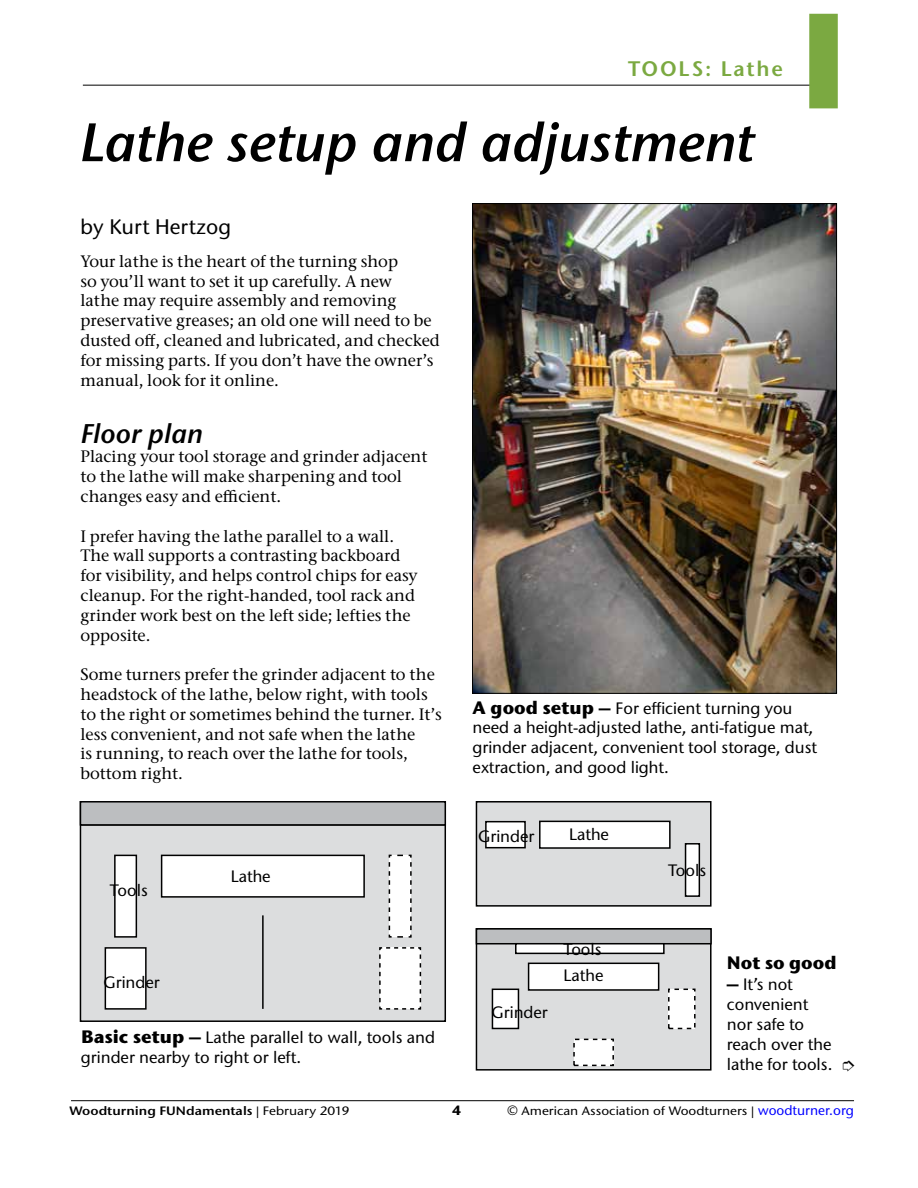
<style>
.page{position:relative;width:918px;height:1188px;background:#fff}
.page>*{position:absolute;margin:0;border:0;box-sizing:border-box;transform-origin:0 0}
.t1{font:italic 600 54px "Stone Sans ITC Pro";color:#000}
.t2{font:italic 600 27px "Stone Sans ITC Pro";color:#000}
.t3{font:500 21px "Stone Sans ITC Pro";color:#000}
.t4{font:600 21px "Stone Sans ITC Pro";letter-spacing:.09em;color:#7ba941}
.t5{font:700 18px "Stone Sans ITC Pro";letter-spacing:.005em;color:#000}
.t6{font:500 16.5px/19.8px "Stone Serif ITC Pro";color:#000}
.t7{font:500 16.5px/19.8px "Stone Sans ITC Pro";color:#000}
.t8{font:700 13.5px "Stone Sans ITC Pro";color:#000}
.t9{font:500 12.15px "Stone Sans ITC Pro";color:#000;scale:1.11 1}
.t10{font:600 12.15px "Stone Sans ITC Pro";color:#000;scale:1.11 1}
.s1{font-weight:700;font-size:18px}
.s2{font-weight:500}
.s3{font-size:13.5px}
.s4{font-size:13.5px;color:#00f}
</style>
<div class="page">
<hr style="left:83px;top:85px;width:728px;height:1px;background:#000">
<div style="left:809px;top:14px;width:29px;height:94px;background:#7ba941;border:2px solid #7ba941"></div>
<hr style="left:71px;top:1100px;width:783px;height:1px;background:#000">
<img style="left:474px;top:205px;width:361px;height:487px">
<div style="left:476px;top:929px;width:235px;height:141px;background:#dcddde"></div>
<div style="left:476px;top:928px;width:236px;height:143px;border:2px solid #000"></div>
<div style="left:476px;top:929px;width:235px;height:15px;background:#bcbec0"></div>
<div style="left:476px;top:928px;width:236px;height:16px;border:2px solid #000"></div>
<div style="left:80px;top:802px;width:365px;height:219px;background:#dcddde"></div>
<div style="left:80px;top:801px;width:366px;height:221px;border:2px solid #000"></div>
<div style="left:476px;top:802px;width:235px;height:104px;background:#dcddde"></div>
<div style="left:476px;top:801px;width:236px;height:106px;border:2px solid #000"></div>
<div style="left:162px;top:855px;width:202px;height:42px;background:#fff"></div>
<div style="left:161px;top:855px;width:204px;height:43px;border:2px solid #000"></div>
<div style="left:115px;top:855px;width:21px;height:82px;background:#fff"></div>
<div style="left:114px;top:855px;width:23px;height:83px;border:2px solid #000"></div>
<div style="left:105px;top:948px;width:41px;height:61px;background:#fff"></div>
<div style="left:105px;top:947px;width:42px;height:63px;border:2px solid #000"></div>
<svg style="left:388px;top:854px;width:24px;height:84px;background:#e8e8e8"></svg>
<svg style="left:379px;top:947px;width:43px;height:63px;background:#eee"></svg>
<hr style="left:262px;top:915px;width:2px;height:94px;background:#000">
<div style="left:529px;top:963px;width:130px;height:27px;background:#fff"></div>
<div style="left:528px;top:963px;width:131px;height:28px;border:2px solid #000"></div>
<div style="left:492px;top:989px;width:26px;height:39px;background:#fff"></div>
<div style="left:492px;top:989px;width:27px;height:40px;border:2px solid #000"></div>
<div style="left:669px;top:989px;width:26px;height:39px;background:#fff"></div>
<div style="left:668px;top:989px;width:28px;height:40px;border:2px dashed #000"></div>
<div style="left:574px;top:1039px;width:39px;height:26px;background:#fff"></div>
<div style="left:573px;top:1039px;width:41px;height:27px;border:2px dashed #000"></div>
<div style="left:540px;top:821px;width:130px;height:27px;background:#fff"></div>
<div style="left:539px;top:821px;width:132px;height:28px;border:2px solid #000"></div>
<div style="left:686px;top:844px;width:13px;height:52px;background:#fff"></div>
<div style="left:685px;top:843px;width:15px;height:54px;border:2px solid #000"></div>
<div style="left:486px;top:822px;width:39px;height:26px;background:#fff"></div>
<div style="left:485px;top:821px;width:41px;height:27px;border:2px solid #000"></div>
<div style="left:80px;top:802px;width:365px;height:23px;background:#bcbec0"></div>
<div style="left:80px;top:801px;width:366px;height:25px;border:2px solid #000"></div>
<div style="left:516px;top:944px;width:148px;height:9px;background:#fff"></div>
<div style="left:515px;top:943px;width:150px;height:11px;border:2px solid #000"></div>
<p class="t4" style="left:628px;top:55px;width:157px">TOOLS: Lathe</p>
<h1 class="t1" style="left:79px;top:110px;width:676px">Lathe setup and adjustment</h1>
<p class="t3" style="left:80px;top:213px;width:152px">by Kurt Hertzog</p>
<p class="t6" style="left:80px;top:251px;width:361px">Your lathe is the heart of the turning shop<br>so you’ll want to set it up carefully. A new<br>lathe may require assembly and removing preservative greases; an old one will need to be dusted off, cleaned and lubricated, and checked for missing parts. If you don’t have the owner’s manual, look for it online.</p>
<h2 class="t2" style="left:80px;top:417px;width:124px">Floor plan</h2>
<p class="t6" style="left:80px;top:447px;width:349px">Placing your tool storage and grinder adjacent to the lathe will make sharpening and tool changes easy and efficient.</p>
<p class="t6" style="left:80px;top:526px;width:339px">I prefer having the lathe parallel to a wall.<br>The wall supports a contrasting backboard for visibility, and helps control chips for easy cleanup. For the right-handed, tool rack and grinder work best on the left side; lefties the opposite.</p>
<p class="t6" style="left:80px;top:665px;width:363px">Some turners prefer the grinder adjacent to the headstock of the lathe, below right, with tools to the right or sometimes behind the turner. It’s less convenient, and not safe when the lathe<br>is running, to reach over the lathe for tools, bottom right.</p>
<p class="t7" style="left:110px;top:881px;width:40px">Tools</p>
<p class="t7" style="left:103px;top:972px;width:58px">Grinder</p>
<p class="t7" style="left:231px;top:866px;width:41px">Lathe</p>
<p class="t7" style="left:81px;top:1028px;width:356px"><span class="s1">Basic setup –</span> Lathe parallel to wall, tools and grinder nearby to right or left.</p>
<p class="t7" style="left:472px;top:698px;width:346px"><span class="s1">A good setup –</span> For efficient turning you need a height-adjusted lathe, anti-fatigue mat, grinder adjacent, convenient tool storage, dust extraction, and good light.</p>
<p class="t7" style="left:478px;top:827px;width:58px">Grinder</p>
<p class="t7" style="left:569px;top:825px;width:41px">Lathe</p>
<p class="t7" style="left:492px;top:1002px;width:58px">Grinder</p>
<p class="t7" style="left:564px;top:939px;width:40px">Tools</p>
<p class="t7" style="left:564px;top:965px;width:41px">Lathe</p>
<p class="t7" style="left:668px;top:860px;width:40px">Tools</p>
<p class="t5" style="left:727px;top:951px;width:111px">Not so good</p>
<p class="t7" style="left:727px;top:975px;width:107px"><span class="s1">–</span> It’s not convenient nor safe to reach over the lathe for tools.</p>
<p class="t10" style="left:70px;top:1103px;width:254px">Woodturning FUNdamentals <span class="s2">| February 2019</span></p>
<p class="t8" style="left:452px;top:1101px;width:11px">4</p>
<p class="t9" style="left:507px;top:1103px;width:314px"><span class="s3">©</span> American Association of Woodturners | <span class="s4">woodturner.org</span></p>
</div>
